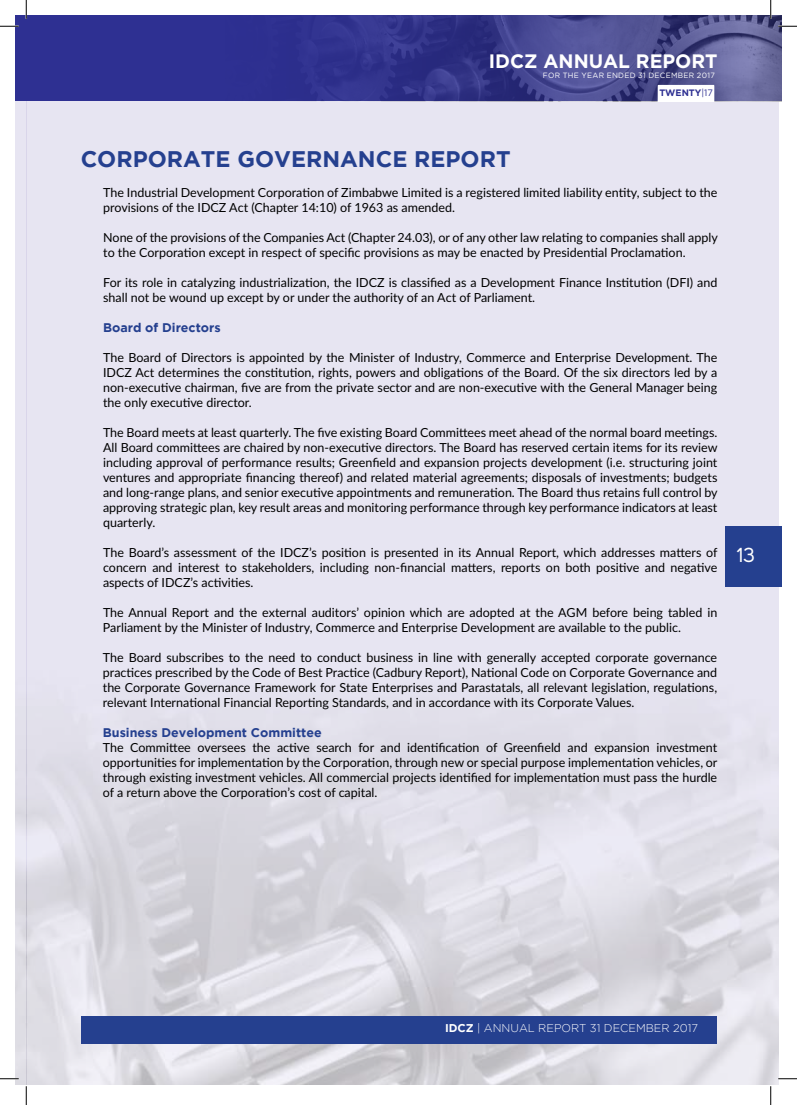
<style>
.page{position:relative;width:797px;height:1105px;background:#fff}
.page>*{position:absolute;margin:0;border:0;box-sizing:border-box;transform-origin:0 0}
.t1{font:700 22.5px "Gotham";color:#25408f}
.t2{font:20px "Uni Sans";color:#fff}
.t3{font:700 19.38px "Gotham";color:#fff}
.t4{font:12.5px/15px "Lato";color:#000;text-align:justify}
.t5{font:700 12.5px "Gotham";color:#25408f}
.t6{font:300 11.25px "Gotham";color:#fff}
.t7{font:700 9.25px "Gotham";color:#2e3092}
.t8{font:italic 7.62px "Gotham";letter-spacing:.04em;color:#fff}
.s1{font-weight:400;font-style:italic}
.s2{font-weight:700}
</style>
<div class="page">
<img style="left:16px;top:101px;width:762px;height:983px">
<div style="left:725px;top:526px;width:56px;height:60px;background:#25408f"></div>
<div style="left:80px;top:1016px;width:636px;height:27px;background:#25408f"></div>
<div style="left:16px;top:16px;width:12px;height:85px;background:#2e3092"></div>
<div style="left:28px;top:16px;width:753px;height:85px;background:#2e3092"></div>
<img style="left:325px;top:16px;width:456px;height:85px">
<svg style="left:657px;top:85px;width:57px;height:16px"></svg>
<svg style="left:0;top:25px;width:19px;height:2px"></svg>
<svg style="left:778px;top:25px;width:19px;height:2px"></svg>
<svg style="left:0;top:1078px;width:19px;height:1px"></svg>
<svg style="left:778px;top:1078px;width:19px;height:1px"></svg>
<svg style="left:25px;top:0;width:2px;height:19px"></svg>
<svg style="left:25px;top:1086px;width:2px;height:19px"></svg>
<svg style="left:770px;top:0;width:1px;height:19px"></svg>
<svg style="left:770px;top:1086px;width:1px;height:19px"></svg>
<h3 class="t3" style="left:489px;top:50px;width:230px">IDCZ ANNUAL REPORT</h3>
<p class="t8" style="left:543px;top:70px;width:173px">FOR THE YEAR ENDED 31 DECEMBER 2017</p>
<p class="t7" style="left:659px;top:87px;width:55px">TWENTY<span class="s1">|17</span></p>
<h1 class="t1" style="left:81px;top:146px;width:431px">CORPORATE GOVERNANCE REPORT</h1>
<p class="t4" style="left:103px;top:184px;width:616px">The Industrial Development Corporation of Zimbabwe Limited is a registered limited liability entity, subject to the provisions of the IDCZ Act (Chapter 14:10) of 1963 as amended.</p>
<p class="t4" style="left:103px;top:229px;width:616px">None of the provisions of the Companies Act (Chapter 24.03), or of any other law relating to companies shall apply to the Corporation except in respect of specific provisions as may be enacted by Presidential Proclamation.</p>
<p class="t4" style="left:103px;top:274px;width:616px">For its role in catalyzing industrialization, the IDCZ is classified as a Development Finance Institution (DFI) and shall not be wound up except by or under the authority of an Act of Parliament.</p>
<p class="t5" style="left:103px;top:320px;width:119px">Board of Directors</p>
<p class="t4" style="left:103px;top:349px;width:616px">The Board of Directors is appointed by the Minister of Industry, Commerce and Enterprise Development. The IDCZ Act determines the constitution, rights, powers and obligations of the Board. Of the six directors led by a non-executive chairman, five are from the private sector and are non-executive with the General Manager being the only executive director.</p>
<p class="t4" style="left:103px;top:424px;width:616px">The Board meets at least quarterly. The five existing Board Committees meet ahead of the normal board meetings.<br>All Board committees are chaired by non-executive directors. The Board has reserved certain items for its review including approval of performance results; Greenfield and expansion projects development (i.e. structuring joint ventures and appropriate financing thereof) and related material agreements; disposals of investments; budgets and long-range plans, and senior executive appointments and remuneration. The Board thus retains full control by approving strategic plan, key result areas and monitoring performance through key performance indicators at least quarterly.</p>
<p class="t4" style="left:103px;top:544px;width:616px">The Board’s assessment of the IDCZ’s position is presented in its Annual Report, which addresses matters of concern and interest to stakeholders, including non-financial matters, reports on both positive and negative aspects of IDCZ’s activities.</p>
<p class="t4" style="left:103px;top:604px;width:616px">The Annual Report and the external auditors’ opinion which are adopted at the AGM before being tabled in<br>Parliament by the Minister of Industry, Commerce and Enterprise Development are available to the public.</p>
<p class="t4" style="left:103px;top:649px;width:616px">The Board subscribes to the need to conduct business in line with generally accepted corporate governance practices prescribed by the Code of Best Practice (Cadbury Report), National Code on Corporate Governance and the Corporate Governance Framework for State Enterprises and Parastatals, all relevant legislation, regulations, relevant International Financial Reporting Standards, and in accordance with its Corporate Values.</p>
<p class="t5" style="left:103px;top:725px;width:220px">Business Development Committee</p>
<p class="t4" style="left:103px;top:739px;width:616px">The Committee oversees the active search for and identification of Greenfield and expansion investment opportunities for implementation by the Corporation, through new or special purpose implementation vehicles, or through existing investment vehicles. All commercial projects identified for implementation must pass the hurdle of a return above the Corporation’s cost of capital.</p>
<h2 class="t2" style="left:737px;top:543px;width:20px">13</h2>
<p class="t6" style="left:445px;top:1022px;width:254px"><span class="s2">IDCZ</span> | ANNUAL REPORT 31 DECEMBER 2017</p>
</div>
